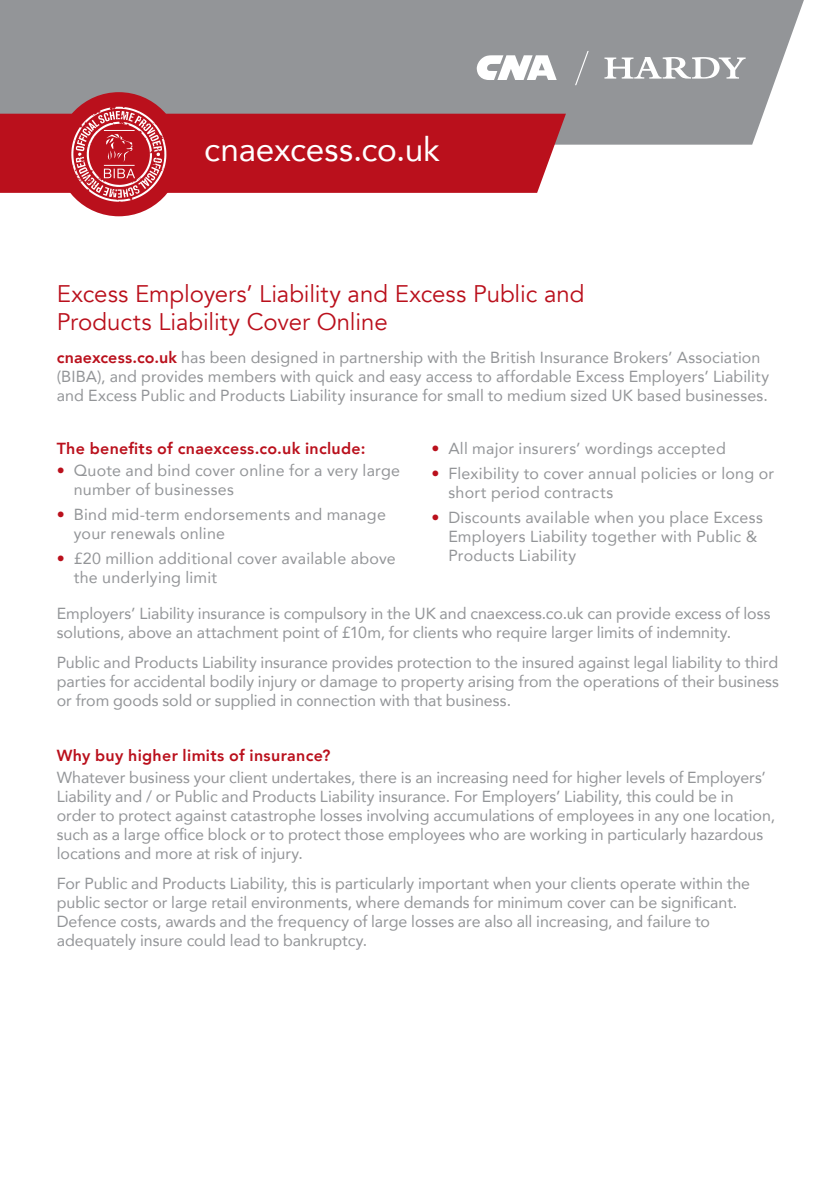
<style>
.page{position:relative;width:840px;height:1191px;background:#fff}
.page>*{position:absolute;margin:0;border:0;box-sizing:border-box;transform-origin:0 0}
.t1{font:33.2px "Avenir LT Com";letter-spacing:-.005em;color:#fff}
.Red_Heading{font:24px/28px "Avenir LT Com";letter-spacing:-.005em;color:#ba101c}
.Grey_Body_Text{font:16px/19px "Avenir LT Com";color:#939598}
.Red_Sub_Head{font:800 16px "Avenir LT Com";letter-spacing:.02em;color:#ba101c}
.s1{font-weight:800;color:#ba101c}
</style>
<div class="page">
<div style="left:0;top:0;width:804px;height:145px;background:#939598"></div>
<svg style="left:604px;top:57px;width:141px;height:22px"></svg>
<svg style="left:476px;top:55px;width:80px;height:25px"></svg>
<svg style="left:574px;top:51px;width:14px;height:34px"></svg>
<div style="left:0;top:114px;width:565px;height:79px;background:#ba101c"></div>
<div style="left:57px;top:92px;width:124px;height:124px;background:#ba101c;border-radius:50%"></div>
<svg style="left:71px;top:107px;width:95px;height:95px"></svg>
<p class="t1" style="left:204px;top:129px;width:237px">cnaexcess.co.uk</p>
<p class="Red_Heading" style="left:57px;top:280px;width:529px">Excess Employers’ Liability and Excess Public and<br>Products Liability Cover Online</p>
<p class="Grey_Body_Text" style="left:57px;top:348px;width:713px"><span class="s1">cnaexcess.co.uk</span> has been designed in partnership with the British Insurance Brokers’ Association (BIBA), and provides members with quick and easy access to affordable Excess Employers’ Liability and Excess Public and Products Liability insurance for small to medium sized UK based businesses.</p>
<p class="Red_Sub_Head" style="left:57px;top:439px;width:310px">The benefits of cnaexcess.co.uk include:</p>
<p class="Grey_Body_Text" style="left:74px;top:461px;width:328px;text-indent:-17px"><span class="s1">•</span> Quote and bind cover online for a very large number of businesses</p>
<p class="Grey_Body_Text" style="left:74px;top:505px;width:313px;text-indent:-17px"><span class="s1">•</span> Bind mid-term endorsements and manage your renewals online</p>
<p class="Grey_Body_Text" style="left:74px;top:548px;width:323px;text-indent:-17px"><span class="s1">•</span> £20 million additional cover available above the underlying limit</p>
<p class="Grey_Body_Text" style="left:431px;top:439px;width:296px"><span class="s1">•</span> All major insurers’ wordings accepted</p>
<p class="Grey_Body_Text" style="left:448px;top:464px;width:327px;text-indent:-17px"><span class="s1">•</span> Flexibility to cover annual policies or long or short period contracts</p>
<p class="Grey_Body_Text" style="left:448px;top:507px;width:316px;text-indent:-17px"><span class="s1">•</span> Discounts available when you place Excess<br>Employers Liability together with Public &amp;<br>Products Liability</p>
<p class="Grey_Body_Text" style="left:57px;top:604px;width:715px">Employers’ Liability insurance is compulsory in the UK and cnaexcess.co.uk can provide excess of loss solutions, above an attachment point of £10m, for clients who require larger limits of indemnity.</p>
<p class="Grey_Body_Text" style="left:57px;top:653px;width:723px;text-align:justify">Public and Products Liability insurance provides protection to the insured against legal liability to third parties for accidental bodily injury or damage to property arising from the operations of their business or from goods sold or supplied in connection with that business.</p>
<p class="Red_Sub_Head" style="left:57px;top:745px;width:275px">Why buy higher limits of insurance?</p>
<p class="Grey_Body_Text" style="left:57px;top:767px;width:719px">Whatever business your client undertakes, there is an increasing need for higher levels of Employers’ Liability and / or Public and Products Liability insurance. For Employers’ Liability, this could be in order to protect against catastrophe losses involving accumulations of employees in any one location, such as a large office block or to protect those employees who are working in particularly hazardous locations and more at risk of injury.</p>
<p class="Grey_Body_Text" style="left:57px;top:873px;width:694px">For Public and Products Liability, this is particularly important when your clients operate within the public sector or large retail environments, where demands for minimum cover can be significant.<br>Defence costs, awards and the frequency of large losses are also all increasing, and failure to adequately insure could lead to bankruptcy.</p>
</div>
